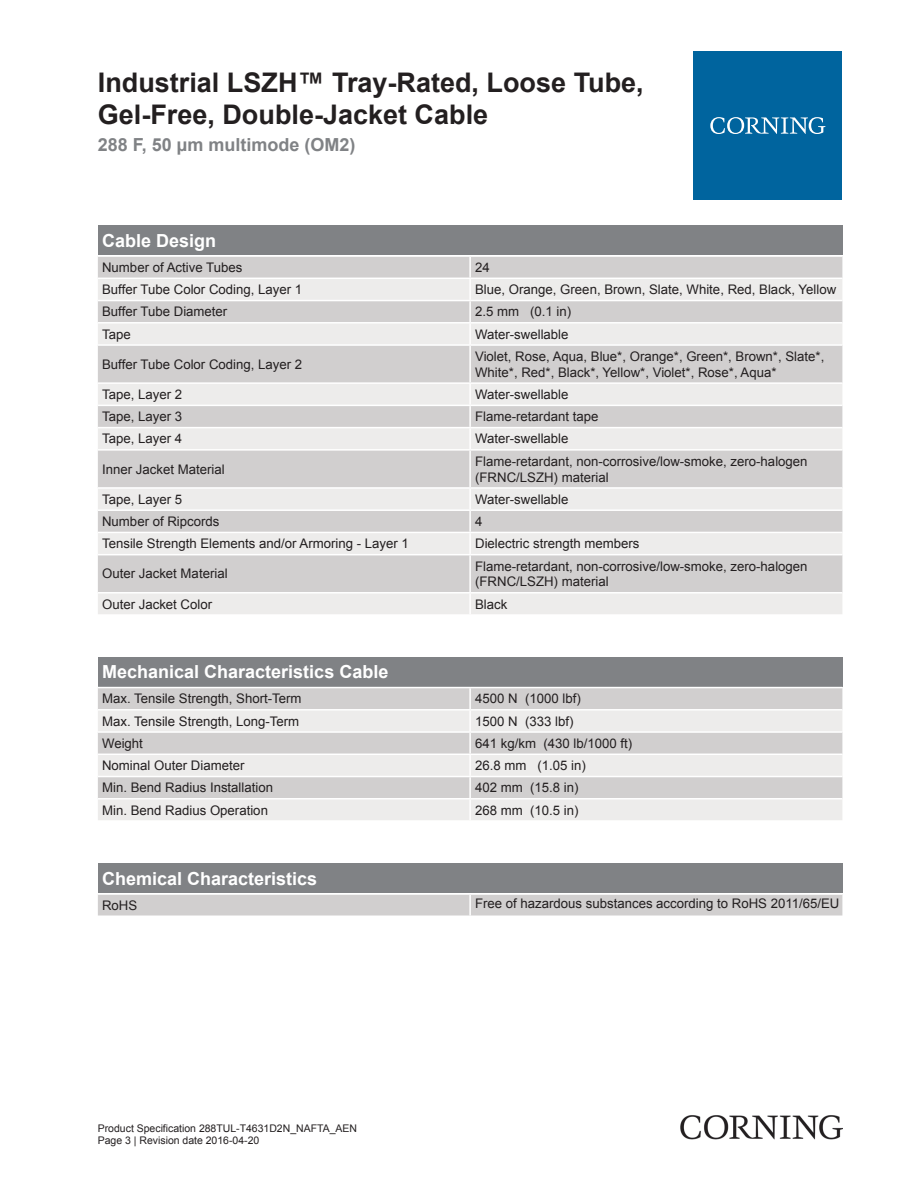
<style>
.page{position:relative;width:919px;height:1187px;background:#fff}
.page>*{position:absolute;margin:0;border:0;box-sizing:border-box;transform-origin:0 0}
.t1{font:700 27px/32.4px "Arial";color:#231f20}
.t2{font:700 18px "Arial";color:#fff}
.t3{font:700 18px "Arial";color:#808285}
.t4{font:13.2px/15.9px "Arial";color:#231f20}
.t5{font:10.5px/12.6px "Arial";color:#231f20}
</style>
<div class="page">
<div style="left:98px;top:225px;width:744px;height:30px;background:#808285"></div>
<div style="left:98px;top:257px;width:744px;height:20px;background:#d1cfcf"></div>
<svg style="left:98px;top:279px;width:744px;height:335px;background:#dedcdc"></svg>
<hr style="left:469px;top:257px;width:2px;height:20px;background:#fff">
<hr style="left:469px;top:279px;width:2px;height:21px;background:#fff">
<hr style="left:469px;top:301px;width:2px;height:21px;background:#fff">
<hr style="left:469px;top:323px;width:2px;height:21px;background:#fff">
<hr style="left:469px;top:346px;width:2px;height:36px;background:#fff">
<hr style="left:469px;top:384px;width:2px;height:20px;background:#fff">
<hr style="left:469px;top:406px;width:2px;height:21px;background:#fff">
<hr style="left:469px;top:428px;width:2px;height:21px;background:#fff">
<hr style="left:469px;top:450px;width:2px;height:37px;background:#fff">
<hr style="left:469px;top:488px;width:2px;height:21px;background:#fff">
<hr style="left:469px;top:511px;width:2px;height:20px;background:#fff">
<hr style="left:469px;top:533px;width:2px;height:21px;background:#fff">
<hr style="left:469px;top:555px;width:2px;height:37px;background:#fff">
<hr style="left:469px;top:593px;width:2px;height:21px;background:#fff">
<hr style="left:98px;top:300px;width:372px;height:1px;background:#fff">
<hr style="left:470px;top:300px;width:372px;height:1px;background:#fff">
<hr style="left:98px;top:322px;width:372px;height:1px;background:#fff">
<hr style="left:470px;top:322px;width:372px;height:1px;background:#fff">
<hr style="left:98px;top:344px;width:372px;height:2px;background:#fff">
<hr style="left:470px;top:344px;width:372px;height:2px;background:#fff">
<hr style="left:98px;top:382px;width:372px;height:2px;background:#fff">
<hr style="left:470px;top:382px;width:372px;height:2px;background:#fff">
<hr style="left:98px;top:404px;width:372px;height:2px;background:#fff">
<hr style="left:470px;top:404px;width:372px;height:2px;background:#fff">
<hr style="left:98px;top:427px;width:372px;height:1px;background:#fff">
<hr style="left:470px;top:427px;width:372px;height:1px;background:#fff">
<hr style="left:98px;top:449px;width:372px;height:1px;background:#fff">
<hr style="left:470px;top:449px;width:372px;height:1px;background:#fff">
<hr style="left:98px;top:487px;width:372px;height:1px;background:#fff">
<hr style="left:470px;top:487px;width:372px;height:1px;background:#fff">
<hr style="left:98px;top:509px;width:372px;height:2px;background:#fff">
<hr style="left:470px;top:509px;width:372px;height:2px;background:#fff">
<hr style="left:98px;top:531px;width:372px;height:2px;background:#fff">
<hr style="left:470px;top:531px;width:372px;height:2px;background:#fff">
<hr style="left:98px;top:554px;width:372px;height:1px;background:#fff">
<hr style="left:470px;top:554px;width:372px;height:1px;background:#fff">
<hr style="left:98px;top:592px;width:372px;height:1px;background:#fff">
<hr style="left:470px;top:592px;width:372px;height:1px;background:#fff">
<div style="left:98px;top:657px;width:744px;height:29px;background:#808285"></div>
<div style="left:98px;top:688px;width:744px;height:21px;background:#d1cfcf"></div>
<svg style="left:98px;top:711px;width:744px;height:109px;background:#e2e0e0"></svg>
<hr style="left:469px;top:688px;width:2px;height:21px;background:#fff">
<hr style="left:469px;top:710px;width:2px;height:21px;background:#fff">
<hr style="left:469px;top:732px;width:2px;height:21px;background:#fff">
<hr style="left:469px;top:755px;width:2px;height:20px;background:#fff">
<hr style="left:469px;top:777px;width:2px;height:21px;background:#fff">
<hr style="left:469px;top:799px;width:2px;height:21px;background:#fff">
<hr style="left:98px;top:731px;width:372px;height:1px;background:#fff">
<hr style="left:470px;top:731px;width:372px;height:1px;background:#fff">
<hr style="left:98px;top:753px;width:372px;height:2px;background:#fff">
<hr style="left:470px;top:753px;width:372px;height:2px;background:#fff">
<hr style="left:98px;top:775px;width:372px;height:2px;background:#fff">
<hr style="left:470px;top:775px;width:372px;height:2px;background:#fff">
<hr style="left:98px;top:798px;width:372px;height:1px;background:#fff">
<hr style="left:470px;top:798px;width:372px;height:1px;background:#fff">
<div style="left:98px;top:863px;width:744px;height:30px;background:#808285"></div>
<div style="left:98px;top:894px;width:744px;height:21px;background:#d1cfcf"></div>
<hr style="left:469px;top:894px;width:2px;height:21px;background:#fff">
<div style="left:693px;top:51px;width:149px;height:149px;background:#00649e"></div>
<svg style="left:710px;top:117px;width:115px;height:17px"></svg>
<img style="left:680px;top:1115px;width:162px;height:24px">
<h1 class="t1" style="left:98px;top:67px;width:547px">Industrial LSZH™ Tray-Rated, Loose Tube,<br>Gel-Free, Double-Jacket Cable</h1>
<h2 class="t3" style="left:98px;top:132px;width:259px">288 F, 50 µm multimode (OM2)</h2>
<h2 class="t2" style="left:102px;top:228px;width:116px">Cable Design</h2>
<p class="t4" style="left:102px;top:259px;width:142px">Number of Active Tubes</p>
<p class="t4" style="left:475px;top:259px;width:16px">24</p>
<p class="t4" style="left:102px;top:282px;width:202px">Buffer Tube Color Coding, Layer 1</p>
<p class="t4" style="left:475px;top:282px;width:362px">Blue, Orange, Green, Brown, Slate, White, Red, Black, Yellow</p>
<p class="t4" style="left:102px;top:304px;width:127px">Buffer Tube Diameter</p>
<p class="t4" style="left:475px;top:304px;width:98px">2.5 mm (0.1 in)</p>
<p class="t4" style="left:102px;top:326px;width:30px">Tape</p>
<p class="t4" style="left:475px;top:326px;width:95px">Water-swellable</p>
<p class="t4" style="left:102px;top:356px;width:202px">Buffer Tube Color Coding, Layer 2</p>
<p class="t4" style="left:475px;top:348px;width:351px">Violet, Rose, Aqua, Blue*, Orange*, Green*, Brown*, Slate*,<br>White*, Red*, Black*, Yellow*, Violet*, Rose*, Aqua*</p>
<p class="t4" style="left:102px;top:386px;width:81px">Tape, Layer 2</p>
<p class="t4" style="left:475px;top:386px;width:95px">Water-swellable</p>
<p class="t4" style="left:102px;top:409px;width:81px">Tape, Layer 3</p>
<p class="t4" style="left:475px;top:409px;width:125px">Flame-retardant tape</p>
<p class="t4" style="left:102px;top:431px;width:81px">Tape, Layer 4</p>
<p class="t4" style="left:475px;top:431px;width:95px">Water-swellable</p>
<p class="t4" style="left:102px;top:461px;width:124px">Inner Jacket Material</p>
<p class="t4" style="left:475px;top:453px;width:334px">Flame-retardant, non-corrosive/low-smoke, zero-halogen (FRNC/LSZH) material</p>
<p class="t4" style="left:102px;top:491px;width:81px">Tape, Layer 5</p>
<p class="t4" style="left:475px;top:491px;width:95px">Water-swellable</p>
<p class="t4" style="left:102px;top:513px;width:119px">Number of Ripcords</p>
<p class="t4" style="left:475px;top:513px;width:9px">4</p>
<p class="t4" style="left:102px;top:536px;width:308px">Tensile Strength Elements and/or Armoring - Layer 1</p>
<p class="t4" style="left:475px;top:536px;width:166px">Dielectric strength members</p>
<p class="t4" style="left:102px;top:566px;width:127px">Outer Jacket Material</p>
<p class="t4" style="left:475px;top:558px;width:334px">Flame-retardant, non-corrosive/low-smoke, zero-halogen (FRNC/LSZH) material</p>
<p class="t4" style="left:102px;top:596px;width:112px">Outer Jacket Color</p>
<p class="t4" style="left:475px;top:596px;width:34px">Black</p>
<h2 class="t2" style="left:102px;top:660px;width:288px">Mechanical Characteristics Cable</h2>
<p class="t4" style="left:102px;top:691px;width:201px">Max. Tensile Strength, Short-Term</p>
<p class="t4" style="left:475px;top:691px;width:107px">4500 N (1000 lbf)</p>
<p class="t4" style="left:102px;top:713px;width:199px">Max. Tensile Strength, Long-Term</p>
<p class="t4" style="left:475px;top:713px;width:100px">1500 N (333 lbf)</p>
<p class="t4" style="left:102px;top:735px;width:42px">Weight</p>
<p class="t4" style="left:475px;top:735px;width:159px">641 kg/km (430 lb/1000 ft)</p>
<p class="t4" style="left:102px;top:757px;width:144px">Nominal Outer Diameter</p>
<p class="t4" style="left:475px;top:757px;width:112px">26.8 mm (1.05 in)</p>
<p class="t4" style="left:102px;top:779px;width:172px">Min. Bend Radius Installation</p>
<p class="t4" style="left:475px;top:779px;width:105px">402 mm (15.8 in)</p>
<p class="t4" style="left:102px;top:802px;width:167px">Min. Bend Radius Operation</p>
<p class="t4" style="left:475px;top:802px;width:105px">268 mm (10.5 in)</p>
<h2 class="t2" style="left:102px;top:866px;width:217px">Chemical Characteristics</h2>
<p class="t4" style="left:102px;top:897px;width:37px">RoHS</p>
<p class="t4" style="left:475px;top:896px;width:366px">Free of hazardous substances according to RoHS 2011/65/EU</p>
<p class="t5" style="left:98px;top:1121px;width:261px">Product Specification 288TUL-T4631D2N_NAFTA_AEN<br>Page 3 | Revision date 2016-04-20</p>
</div>
